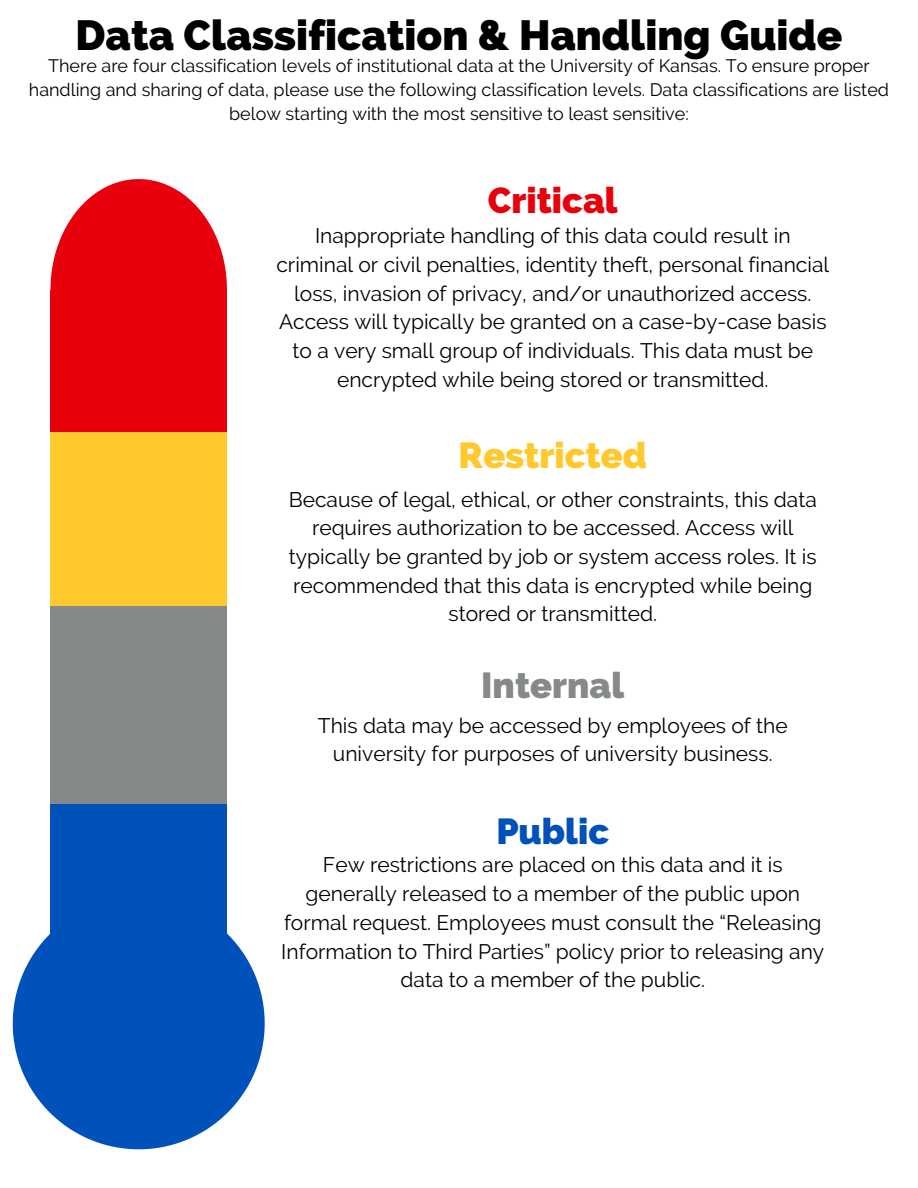
<style>
.page{position:relative;width:918px;height:1188px;background:#fff}
.page>*{position:absolute;margin:0;border:0;box-sizing:border-box;transform-origin:0 0}
.t1{font:800 42px "Raleway";color:#000}
.t2{font:800 36px "Raleway";color:#ffc82d}
.t3{font:800 36px "Raleway";color:#85898a}
.t4{font:800 36px "Raleway";color:#e8000d}
.t5{font:800 36px "Raleway";color:#0051ba}
.t6{font:21px/28.7px "Raleway";color:#000;text-align:center}
.t7{font:18px/24px "Raleway";color:#000;text-align:center}
</style>
<div class="page">
<div style="left:50px;top:431px;width:177px;height:189px;background:#ffc82d"></div>
<div style="left:50px;top:290px;width:177px;height:141px;background:#e8000d"></div>
<div style="left:50px;top:804px;width:177px;height:148px;background:#0051ba"></div>
<div style="left:50px;top:606px;width:177px;height:198px;background:#85898a"></div>
<svg style="left:13px;top:933px;width:252px;height:216px;fill:#0051ba"></svg>
<svg style="left:50px;top:179px;width:177px;height:111px"></svg>
<p class="t1" style="left:76px;top:10px;width:768px">Data Classification &amp; Handling Guide</p>
<p class="t7" style="left:29px;top:53px;width:862px">There are four classification levels of institutional data at the University of Kansas. To ensure proper handling and sharing of data, please use the following classification levels. Data classifications are listed below starting with the most sensitive to least sensitive:</p>
<p class="t4" style="left:488px;top:179px;width:131px">Critical</p>
<p class="t6" style="left:315px;top:222px;width:477px">Inappropriate handling of this data could result in</p>
<p class="t6" style="left:276px;top:250px;width:554px">criminal or civil penalties, identity theft, personal financial loss, invasion of privacy, and/or unauthorized access.<br>Access will typically be granted on a case-by-case basis to a very small group of individuals. This data must be encrypted while being stored or transmitted.</p>
<p class="t2" style="left:459px;top:434px;width:190px">Restricted</p>
<p class="t6" style="left:289px;top:485px;width:530px">Because of legal, ethical, or other constraints, this data requires authorization to be accessed. Access will typically be granted by job or system access roles. It is recommended that this data is encrypted while being stored or transmitted.</p>
<p class="t3" style="left:481px;top:664px;width:145px">Internal</p>
<p class="t6" style="left:318px;top:711px;width:471px">This data may be accessed by employees of the</p>
<p class="t6" style="left:333px;top:740px;width:441px">university for purposes of university business.</p>
<p class="t5" style="left:496px;top:810px;width:114px">Public</p>
<p class="t6" style="left:323px;top:851px;width:461px">Few restrictions are placed on this data and it is</p>
<p class="t6" style="left:281px;top:879px;width:545px">generally released to a member of the public upon formal request. Employees must consult the “Releasing Information to Third Parties” policy prior to releasing any data to a member of the public.</p>
</div>
